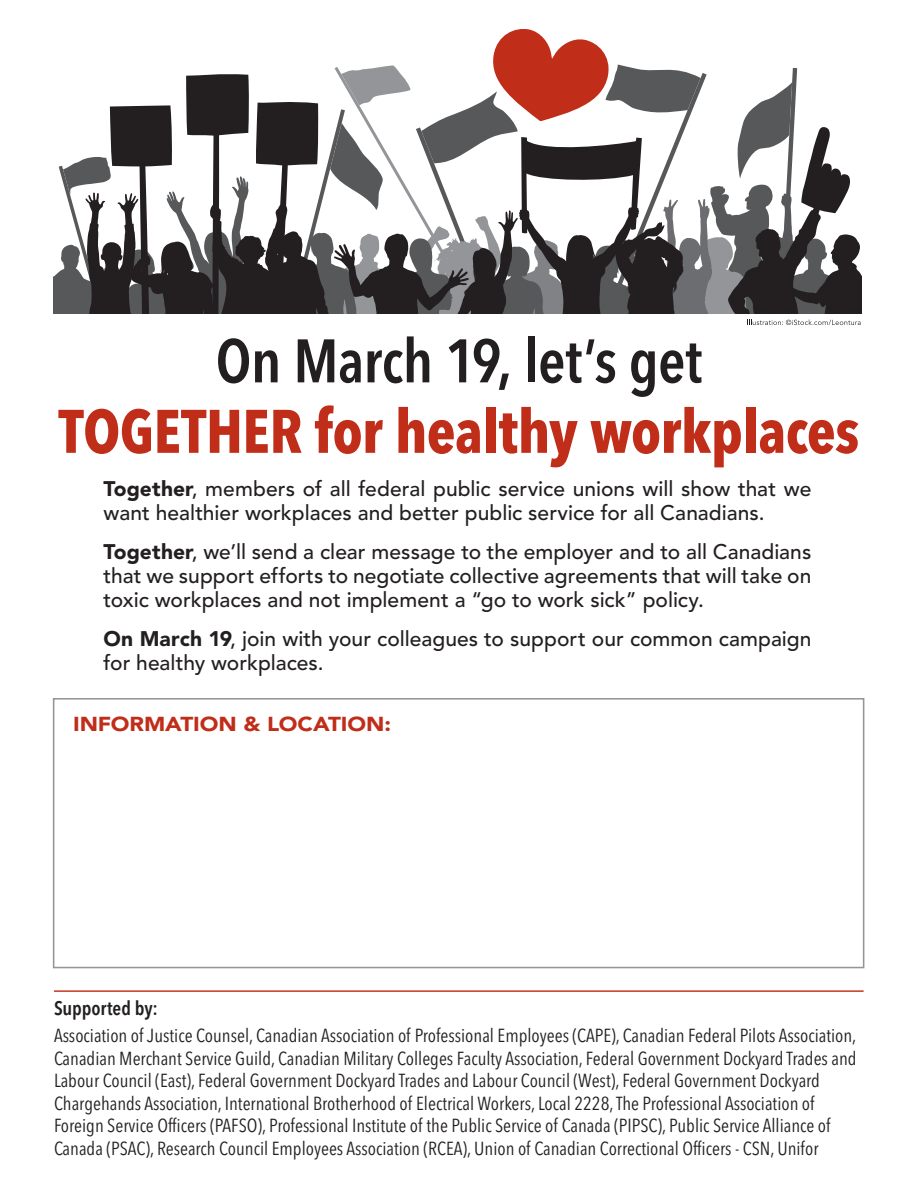
<style>
.page{position:relative;width:918px;height:1188px;background:#fff}
.page>*{position:absolute;margin:0;border:0;box-sizing:border-box;transform-origin:0 0}
.t1{font:700 condensed 60.75px "Avenir Next LT Pro";letter-spacing:-.01em;color:#c02d19}
.t2{font:600 condensed 60.75px "Avenir Next LT Pro";letter-spacing:-.01em;color:#231f20}
.t3{font:500 21px/24px "Avenir LT Std";color:#231f20}
.t4{font:900 20.1px "Avenir LT Std";letter-spacing:-.005em;color:#c02d19;scale:1.12 1}
.t5{font:600 condensed 19.5px "Avenir Next LT Pro";letter-spacing:-.005em;color:#231f20}
.t6{font:condensed 18.75px/22.5px "Avenir Next LT Pro";color:#231f20}
.s1{font-weight:900}
</style>
<div class="page">
<div style="left:53px;top:698px;width:811px;height:270px;border:2px solid #939598"></div>
<hr style="left:54px;top:990px;width:810px;height:2px;background:#c02d19">
<svg style="left:54px;top:29px;width:807px;height:297px"></svg>
<h1 class="t2" style="left:216px;top:324px;width:488px">On March 19, let’s get</h1>
<h1 class="t1" style="left:58px;top:394px;width:802px">TOGETHER for healthy workplaces</h1>
<p class="t3" style="left:103px;top:477px;width:709px"><span class="s1">Together</span>, members of all federal public service unions will show that we want healthier workplaces and better public service for all Canadians.</p>
<p class="t3" style="left:103px;top:540px;width:709px;text-align:justify"><span class="s1">Together</span>, we’ll send a clear message to the employer and to all Canadians that we support efforts to negotiate collective agreements that will take on toxic workplaces and not implement a “go to work sick” policy.</p>
<p class="t3" style="left:103px;top:627px;width:710px"><span class="s1">On March 19</span>, join with your colleagues to support our common campaign for healthy workplaces.</p>
<p class="t4" style="left:73px;top:712px;width:285px">INFORMATION &amp; LOCATION:</p>
<p class="t5" style="left:54px;top:996px;width:105px">Supported by:</p>
<p class="t6" style="left:54px;top:1024px;width:804px">Association of Justice Counsel, Canadian Association of Professional Employees (CAPE), Canadian Federal Pilots Association, Canadian Merchant Service Guild, Canadian Military Colleges Faculty Association, Federal Government Dockyard Trades and Labour Council (East), Federal Government Dockyard Trades and Labour Council (West), Federal Government Dockyard Chargehands Association, International Brotherhood of Electrical Workers, Local 2228, The Professional Association of Foreign Service Officers (PAFSO), Professional Institute of the Public Service of Canada (PIPSC), Public Service Alliance of Canada (PSAC), Research Council Employees Association (RCEA), Union of Canadian Correctional Officers - CSN, Unifor</p>
</div>
